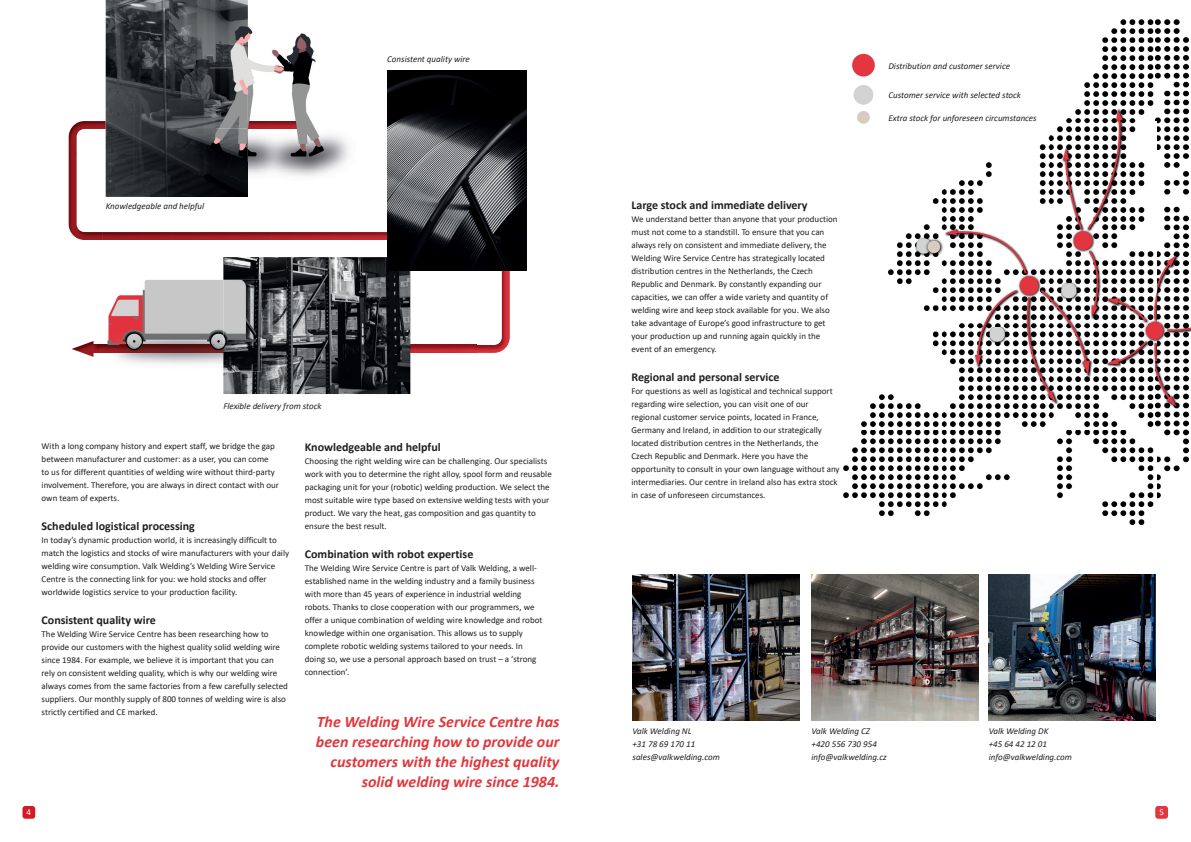
<style>
.page{position:relative;width:1191px;height:842px;background:#fff}
.page>*{position:absolute;margin:0;border:0;box-sizing:border-box;transform-origin:0 0}
.t1{font:italic 700 16px/20px "Calibri";color:#e1373d;text-align:right}
.t2{font:700 12px "Calibri";color:#231f20}
.t3{font:9px/13px "Calibri";color:#231f20}
.t4{font:italic 9px/13px "Calibri";color:#231f20}
.t5{font:9px "Calibri";color:#fff}
</style>
<div class="page">
<div style="left:22px;top:806px;width:13px;height:13px;background:#d41a24;border-radius:3px"></div>
<div style="left:1155px;top:806px;width:13px;height:13px;background:#e1373d;border-radius:3px"></div>
<img style="left:843px;top:19px;width:348px;height:507px">
<img style="left:632px;top:574px;width:167px;height:147px">
<img style="left:811px;top:574px;width:167px;height:147px">
<img style="left:988px;top:574px;width:167px;height:147px">
<div style="left:798px;top:0;width:166px;height:147px;background:#fff"></div>
<div style="left:852px;top:54px;width:22px;height:23px;background:#e43640;border-radius:50%"></div>
<div style="left:853px;top:85px;width:20px;height:20px;background:#d1d2d4;border-radius:50%"></div>
<div style="left:857px;top:111px;width:13px;height:13px;background:#d8ccc0;border-radius:50%"></div>
<img style="left:69px;top:121px;width:37px;height:33px">
<img style="left:69px;top:154px;width:33px;height:86px">
<img style="left:102px;top:232px;width:285px;height:8px">
<img style="left:476px;top:271px;width:34px;height:82px">
<svg style="left:94px;top:345px;width:5px;height:8px"></svg>
<img style="left:410px;top:345px;width:66px;height:8px">
<img style="left:72px;top:341px;width:22px;height:16px">
<img style="left:106px;top:0;width:142px;height:197px">
<img style="left:248px;top:26px;width:101px;height:150px">
<img style="left:248px;top:121px;width:58px;height:8px">
<img style="left:150px;top:26px;width:98px;height:171px">
<img style="left:223px;top:257px;width:187px;height:137px">
<img style="left:387px;top:71px;width:140px;height:200px">
<img style="left:99px;top:280px;width:162px;height:91px">
<img style="left:99px;top:345px;width:124px;height:8px">
<p class="t4" style="left:106px;top:199px;width:100px">Knowledgeable and helpful</p>
<p class="t4" style="left:387px;top:52px;width:84px">Consistent quality wire</p>
<p class="t4" style="left:223px;top:399px;width:100px">Flexible delivery from stock</p>
<p class="t3" style="left:42px;top:439px;width:239px">With a long company history and expert staff, we bridge the gap between manufacturer and customer: as a user, you can come<br>to us for different quantities of welding wire without third-party involvement. Therefore, you are always in direct contact with our own team of experts.</p>
<h2 class="t2" style="left:42px;top:517px;width:155px">Scheduled logistical processing</h2>
<p class="t3" style="left:42px;top:533px;width:249px">In today’s dynamic production world, it is increasingly difficult to match the logistics and stocks of wire manufacturers with your daily welding wire consumption. Valk Welding’s Welding Wire Service Centre is the connecting link for you: we hold stocks and offer worldwide logistics service to your production facility.</p>
<h2 class="t2" style="left:42px;top:611px;width:116px">Consistent quality wire</h2>
<p class="t3" style="left:42px;top:627px;width:248px">The Welding Wire Service Centre has been researching how to provide our customers with the highest quality solid welding wire since 1984. For example, we believe it is important that you can rely on consistent welding quality, which is why our welding wire always comes from the same factories from a few carefully selected suppliers. Our monthly supply of 800 tonnes of welding wire is also strictly certified and CE marked.</p>
<h2 class="t2" style="left:305px;top:438px;width:137px">Knowledgeable and helpful</h2>
<p class="t3" style="left:305px;top:454px;width:248px">Choosing the right welding wire can be challenging. Our specialists work with you to determine the right alloy, spool form and reusable packaging unit for your (robotic) welding production. We select the most suitable wire type based on extensive welding tests with your product. We vary the heat, gas composition and gas quantity to ensure the best result.</p>
<h2 class="t2" style="left:305px;top:545px;width:170px">Combination with robot expertise</h2>
<p class="t3" style="left:305px;top:561px;width:239px">The Welding Wire Service Centre is part of Valk Welding, a well&shy;established name in the welding industry and a family business with more than 45 years of experience in industrial welding robots. Thanks to close cooperation with our programmers, we offer a unique combination of welding wire knowledge and robot knowledge within one organisation. This allows us to supply complete robotic welding systems tailored to your needs. In doing so, we use a personal approach based on trust – a ‘strong connection’.</p>
<h1 class="t1" style="left:316px;top:711px;width:245px">The Welding Wire Service Centre has been researching how to provide our customers with the highest quality solid welding wire since 1984.</h1>
<h2 class="t2" style="left:631px;top:197px;width:178px">Large stock and immediate delivery</h2>
<p class="t3" style="left:631px;top:213px;width:208px">We understand better than anyone that your production must not come to a standstill. To ensure that you can always rely on consistent and immediate delivery, the Welding Wire Service Centre has strategically located distribution centres in the Netherlands, the Czech Republic and Denmark. By constantly expanding our capacities, we can offer a wide variety and quantity of welding wire and keep stock available for you. We also take advantage of Europe’s good infrastructure to get your production up and running again quickly in the event of an emergency.</p>
<h2 class="t2" style="left:631px;top:369px;width:149px">Regional and personal service</h2>
<p class="t3" style="left:631px;top:385px;width:210px">For questions as well as logistical and technical support regarding wire selection, you can visit one of our regional customer service points, located in France, Germany and Ireland, in addition to our strategically located distribution centres in the Netherlands, the Czech Republic and Denmark. Here you have the opportunity to consult in your own language without any intermediaries. Our centre in Ireland also has extra stock in case of unforeseen circumstances.</p>
<p class="t4" style="left:888px;top:59px;width:123px">Distribution and customer service</p>
<p class="t4" style="left:888px;top:88px;width:134px">Customer service with selected stock</p>
<p class="t4" style="left:888px;top:111px;width:150px">Extra stock for unforeseen circumstances</p>
<p class="t4" style="left:632px;top:724px;width:89px">Valk Welding NL<br>+31 78 69 170 11 sales@valkwelding.com</p>
<p class="t4" style="left:811px;top:724px;width:77px">Valk Welding CZ +420 556 730 954 info@valkwelding.cz</p>
<p class="t4" style="left:988px;top:724px;width:85px">Valk Welding DK<br>+45 64 42 12 01 info@valkwelding.com</p>
<p class="t5" style="left:27px;top:806px;width:6px">4</p>
<p class="t5" style="left:1159px;top:806px;width:6px">5</p>
</div>
